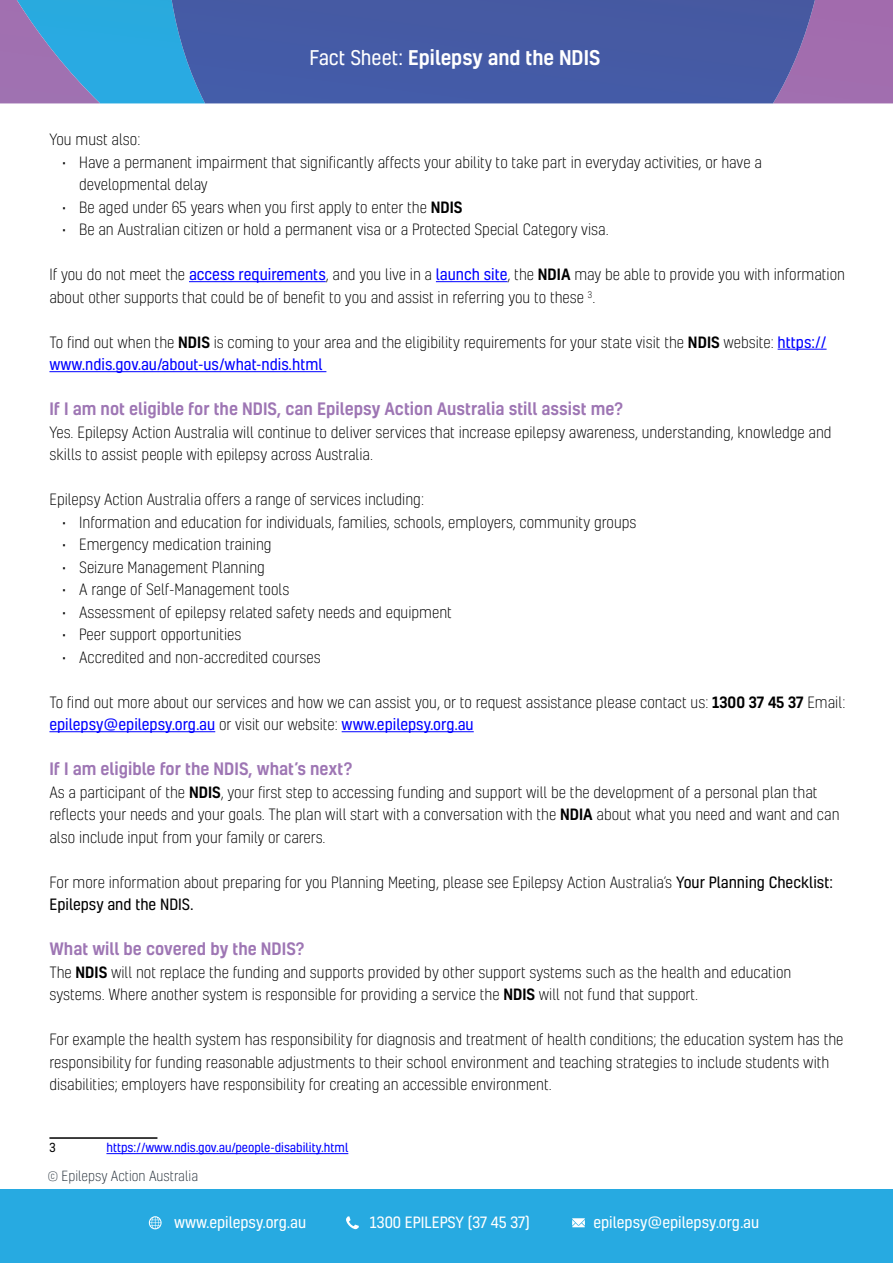
<style>
.page{position:relative;width:893px;height:1263px;background:#fff}
.page>*{position:absolute;margin:0;border:0;box-sizing:border-box;transform-origin:0 0}
.t1{font:500 19.5px "Kelson";color:#fff}
.t2{font:500 16.5px "Kelson";color:#9e76b4}
.t3{font:300 15px/22.5px "Kelson";color:#000}
.t4{font:15px "Kelson";color:#fff}
.t5{font:300 13.5px "Kelson";color:#29333d}
.t6{font:12px "Kelson";color:#00f}
.t7{font:12px "Kelson";color:#000}
.s1{font-weight:400}
.s2{font-weight:500}
.s3{font-weight:400;color:#00f}
</style>
<div class="page">
<div style="left:0;top:1190px;width:893px;height:73px;background:#27aae1"></div>
<div style="left:815px;top:0;width:78px;height:103px;background:#a26dae"></div>
<div style="left:412px;top:0;width:403px;height:103px;background:#455aa4"></div>
<img style="left:0;top:0;width:412px;height:103px">
<svg style="left:148px;top:1216px;width:14px;height:13px"></svg>
<svg style="left:572px;top:1218px;width:13px;height:9px"></svg>
<svg style="left:346px;top:1216px;width:13px;height:13px"></svg>
<hr style="left:189px;top:281px;width:137px;height:1px;background:#00f">
<hr style="left:436px;top:281px;width:71px;height:1px;background:#00f">
<hr style="left:778px;top:349px;width:49px;height:1px;background:#00f">
<hr style="left:49px;top:371px;width:277px;height:1px;background:#00f">
<hr style="left:49px;top:731px;width:166px;height:1px;background:#00f">
<hr style="left:342px;top:731px;width:132px;height:1px;background:#00f">
<hr style="left:49px;top:1137px;width:108px;height:2px;background:#000">
<hr style="left:106px;top:1153px;width:242px;height:1px;background:#00f">
<h1 class="t1" style="left:309px;top:44px;width:292px"><span class="s1">Fact Sheet:</span> Epilepsy and the NDIS</h1>
<p class="t3" style="left:49px;top:128px;width:93px">You must also:</p>
<p class="t3" style="left:79px;top:151px;width:684px;text-indent:-17px">• Have a permanent impairment that significantly affects your ability to take part in everyday activities, or have a developmental delay</p>
<p class="t3" style="left:62px;top:196px;width:402px">• Be aged under 65 years when you first apply to enter the <span class="s2">NDIS</span></p>
<p class="t3" style="left:62px;top:218px;width:548px">• Be an Australian citizen or hold a permanent visa or a Protected Special Category visa.</p>
<p class="t3" style="left:49px;top:263px;width:797px">If you do not meet the <span class="s3">access requirements</span>, and you live in a <span class="s3">launch site</span>, the <span class="s2">NDIA</span> may be able to provide you with information about other supports that could be of benefit to you and assist in referring you to these<sup>1</sup><sup>3</sup>.</p>
<p class="t3" style="left:49px;top:331px;width:779px">To find out when the <span class="s2">NDIS</span> is coming to your area and the eligibility requirements for your state visit the <span class="s2">NDIS</span> website: <span class="s3">https:// www.ndis.gov.au/about-us/what-ndis.html</span></p>
<p class="t2" style="left:49px;top:398px;width:575px">If I am not eligible for the NDIS, can Epilepsy Action Australia still assist me?</p>
<p class="t3" style="left:49px;top:421px;width:784px">Yes. Epilepsy Action Australia will continue to deliver services that increase epilepsy awareness, understanding, knowledge and skills to assist people with epilepsy across Australia.</p>
<p class="t3" style="left:49px;top:488px;width:376px">Epilepsy Action Australia offers a range of services including:</p>
<p class="t3" style="left:62px;top:511px;width:576px">• Information and education for individuals, families, schools, employers, community groups</p>
<p class="t3" style="left:62px;top:533px;width:211px">• Emergency medication training</p>
<p class="t3" style="left:62px;top:556px;width:204px">• Seizure Management Planning</p>
<p class="t3" style="left:62px;top:578px;width:229px">• A range of Self-Management tools</p>
<p class="t3" style="left:62px;top:601px;width:391px">• Assessment of epilepsy related safety needs and equipment</p>
<p class="t3" style="left:62px;top:623px;width:181px">• Peer support opportunities</p>
<p class="t3" style="left:62px;top:646px;width:260px">• Accredited and non-accredited courses</p>
<p class="t3" style="left:49px;top:691px;width:798px">To find out more about our services and how we can assist you, or to request assistance please contact us: <span class="s2">1300 37 45 37</span> Email: <span class="s3">epilepsy@epilepsy.org.au</span> or visit our website: <span class="s3">www.epilepsy.org.au</span></p>
<p class="t2" style="left:49px;top:758px;width:304px">If I am eligible for the NDIS, what’s next?</p>
<p class="t3" style="left:49px;top:781px;width:792px">As a participant of the <span class="s2">NDIS</span>, your first step to accessing funding and support will be the development of a personal plan that reflects your needs and your goals. The plan will start with a conversation with the <span class="s2">NDIA</span> about what you need and want and can also include input from your family or carers.</p>
<p class="t3" style="left:49px;top:871px;width:785px">For more information about preparing for you Planning Meeting, please see Epilepsy Action Australia’s <span class="s1">Your Planning Checklist:<br>Epilepsy and the NDIS.</span></p>
<p class="t2" style="left:49px;top:938px;width:257px">What will be covered by the NDIS?</p>
<p class="t3" style="left:49px;top:961px;width:743px">The <span class="s2">NDIS</span> will not replace the funding and supports provided by other support systems such as the health and education systems. Where another system is responsible for providing a service the <span class="s2">NDIS</span> will not fund that support.</p>
<p class="t3" style="left:49px;top:1028px;width:796px">For example the health system has responsibility for diagnosis and treatment of health conditions; the education system has the responsibility for funding reasonable adjustments to their school environment and teaching strategies to include students with disabilities; employers have responsibility for creating an accessible environment.</p>
<p class="t7" style="left:49px;top:1140px;width:8px">3</p>
<p class="t6" style="left:106px;top:1140px;width:243px">https://www.ndis.gov.au/people-disability.html</p>
<p class="t5" style="left:48px;top:1167px;width:152px">© Epilepsy Action Australia</p>
<p class="t4" style="left:174px;top:1212px;width:134px">www.epilepsy.org.au</p>
<p class="t4" style="left:370px;top:1212px;width:161px">1300 EPILEPSY (37 45 37)</p>
<p class="t4" style="left:593px;top:1212px;width:167px">epilepsy@epilepsy.org.au</p>
<p class="t4" style="left:167px;top:1205px;width:134px">www.epilepsy.org.au</p>
<p class="t4" style="left:362px;top:1205px;width:161px">1300 EPILEPSY (37 45 37)</p>
<p class="t4" style="left:586px;top:1205px;width:167px">epilepsy@epilepsy.org.au</p>
</div>
